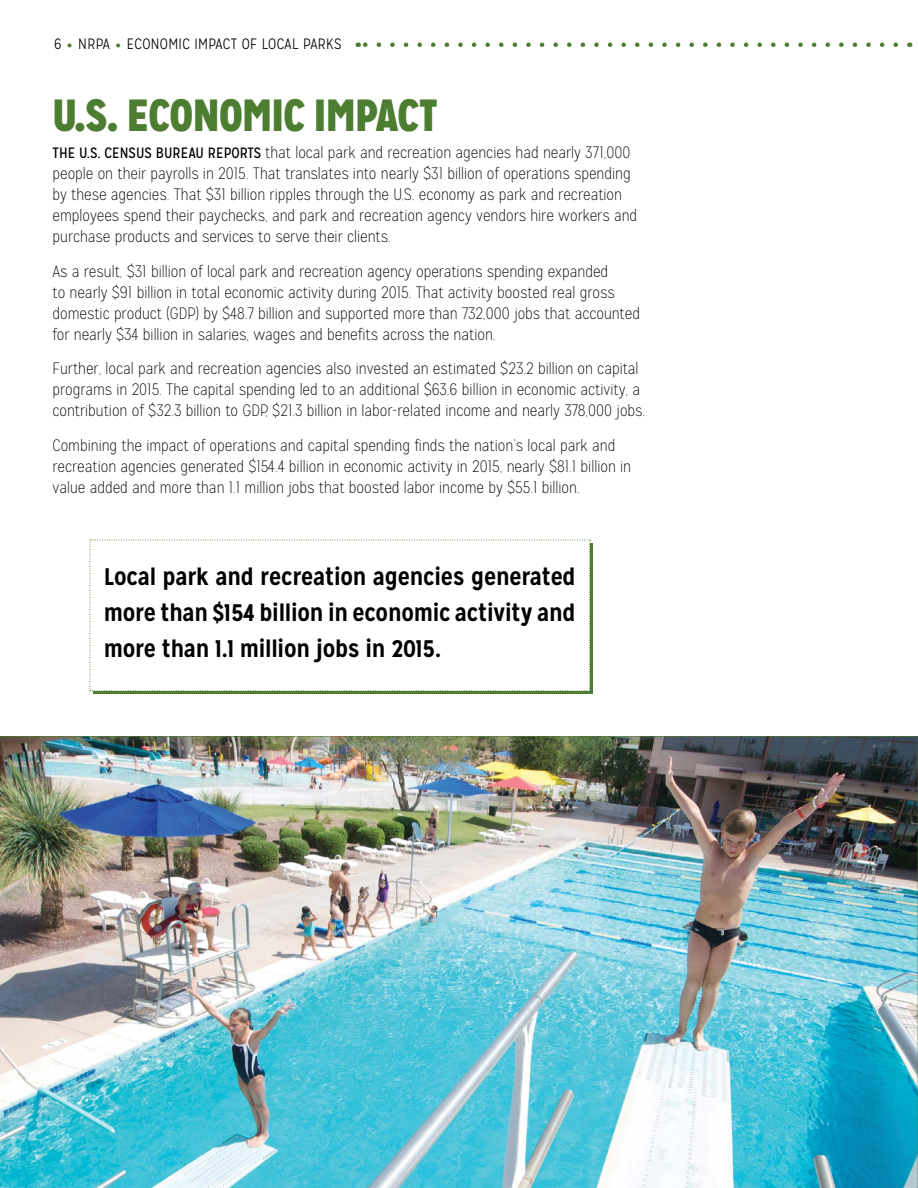
<style>
.page{position:relative;width:918px;height:1188px;background:#fff}
.page>*{position:absolute;margin:0;border:0;box-sizing:border-box;transform-origin:0 0}
.t1{font:900 45px "Mission Gothic";color:#4d7d30}
.t2{font:700 24px/36px "Mission Gothic";letter-spacing:-.01em;color:#000;text-align:justify}
.t3{font:100 16.5px/21px "Mission Gothic";color:#000}
.t4{font:300 15px "Mission Gothic";letter-spacing:.02em;color:#000}
.s1{font-size:30px;color:#4d7d30}
.s2{font-weight:400;font-size:15px}
</style>
<div class="page">
<svg style="left:358px;top:43px;width:538px;height:4px"></svg>
<div style="left:93px;top:543px;width:499px;height:151px;background:#4d7d30"></div>
<div style="left:90px;top:540px;width:501px;height:151px;background:#fff"></div>
<img style="left:0;top:736px;width:918px;height:452px">
<p class="t4" style="left:54px;top:35px;width:289px">6 <span class="s1">•</span> NRPA <span class="s1">•</span> ECONOMIC IMPACT OF LOCAL PARKS</p>
<h1 class="t1" style="left:52px;top:85px;width:387px">U.S. ECONOMIC IMPACT</h1>
<p class="t3" style="left:52px;top:142px;width:586px"><span class="s2">THE U.S. CENSUS BUREAU REPORTS</span> that local park and recreation agencies had nearly 371,000 people on their payrolls in 2015. That translates into nearly $31 billion of operations spending by these agencies. That $31 billion ripples through the U.S. economy as park and recreation employees spend their paychecks, and park and recreation agency vendors hire workers and purchase products and services to serve their clients.</p>
<p class="t3" style="left:52px;top:261px;width:589px">As a result, $31 billion of local park and recreation agency operations spending expanded<br>to nearly $91 billion in total economic activity during 2015. That activity boosted real gross domestic product (GDP) by $48.7 billion and supported more than 732,000 jobs that accounted for nearly $34 billion in salaries, wages and benefits across the nation.</p>
<p class="t3" style="left:52px;top:358px;width:594px">Further, local park and recreation agencies also invested an estimated $23.2 billion on capital programs in 2015. The capital spending led to an additional $63.6 billion in economic activity, a contribution of $32.3 billion to GDP, $21.3 billion in labor-related income and nearly 378,000 jobs.</p>
<p class="t3" style="left:52px;top:435px;width:580px">Combining the impact of operations and capital spending finds the nation’s local park and recreation agencies generated $154.4 billion in economic activity in 2015, nearly $81.1 billion in value added and more than 1.1 million jobs that boosted labor income by $55.1 billion.</p>
<h2 class="t2" style="left:104px;top:559px;width:473px">Local park and recreation agencies generated more than $154 billion in economic activity and more than 1.1 million jobs in 2015.</h2>
</div>
